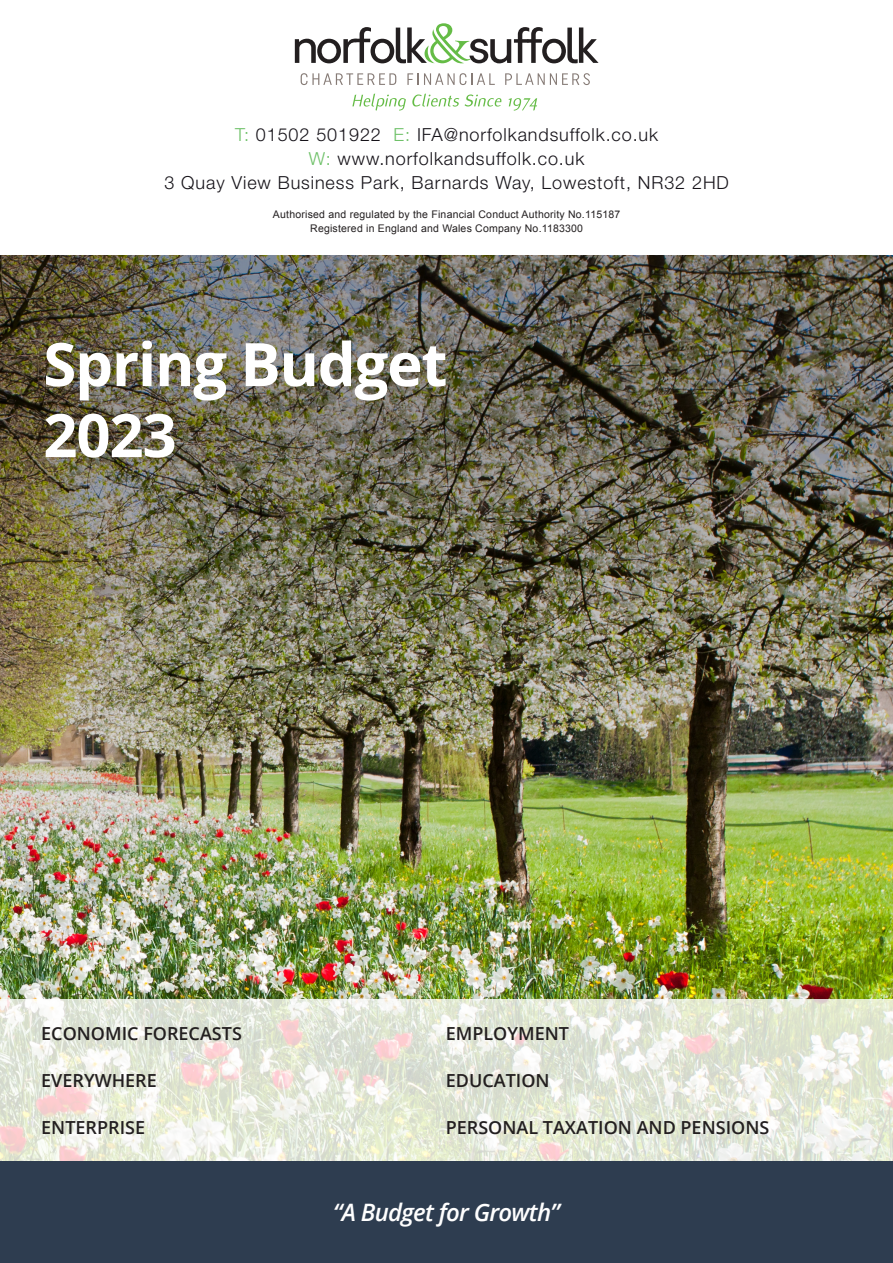
<style>
.page{position:relative;width:893px;height:1263px;background:#fff}
.page>*{position:absolute;margin:0;border:0;box-sizing:border-box;transform-origin:0 0}
.t1{font:700 60px "Open Sans";letter-spacing:-.02em;color:#fff}
.t2{font:italic 600 24px "Open Sans";letter-spacing:-.03em;color:#fff}
.t3{font:300 18px/24px "Helvetica Neue LT Std";letter-spacing:.05em;color:#161319;text-align:center}
.Front_page_header{font:600 18px "Open Sans";color:#231f20}
.t4{font:10.5px/14.1px "Arial";letter-spacing:.02em;color:#231f20;text-align:center}
.s1{color:#6fc169}
</style>
<div class="page">
<img style="left:0;top:255px;width:893px;height:744px">
<div style="left:0;top:1161px;width:893px;height:102px;background:#2e3d50"></div>
<svg style="left:0;top:999px;width:893px;height:162px"></svg>
<svg style="left:295px;top:23px;width:303px;height:41px"></svg>
<svg style="left:301px;top:73px;width:95px;height:12px"></svg>
<svg style="left:407px;top:73px;width:88px;height:12px"></svg>
<svg style="left:505px;top:73px;width:85px;height:12px"></svg>
<svg style="left:352px;top:94px;width:54px;height:17px"></svg>
<svg style="left:412px;top:94px;width:89px;height:13px"></svg>
<svg style="left:509px;top:98px;width:28px;height:13px"></svg>
<p class="t3" style="left:164px;top:123px;width:566px"><span class="s1">T:</span> 01502 501922 <span class="s1">E:</span> IFA@norfolkandsuffolk.co.uk<br><span class="s1">W:</span> www.norfolkandsuffolk.co.uk<br>3 Quay View Business Park, Barnards Way, Lowestoft, NR32 2HD</p>
<p class="t4" style="left:273px;top:207px;width:349px">Authorised and regulated by the Financial Conduct Authority No.115187<br>Registered in England and Wales Company No.1183300</p>
<p class="t1" style="left:43px;top:322px;width:406px">Spring Budget</p>
<p class="t1" style="left:43px;top:393px;width:135px">2023</p>
<p class="Front_page_header" style="left:41px;top:1021px;width:202px">ECONOMIC FORECASTS</p>
<p class="Front_page_header" style="left:41px;top:1068px;width:117px">EVERYWHERE</p>
<p class="Front_page_header" style="left:41px;top:1115px;width:105px">ENTERPRISE</p>
<p class="Front_page_header" style="left:446px;top:1021px;width:125px">EMPLOYMENT</p>
<p class="Front_page_header" style="left:446px;top:1068px;width:105px">EDUCATION</p>
<p class="Front_page_header" style="left:446px;top:1115px;width:325px">PERSONAL TAXATION AND PENSIONS</p>
<p class="t2" style="left:333px;top:1196px;width:228px">“A Budget for Growth”</p>
</div>
